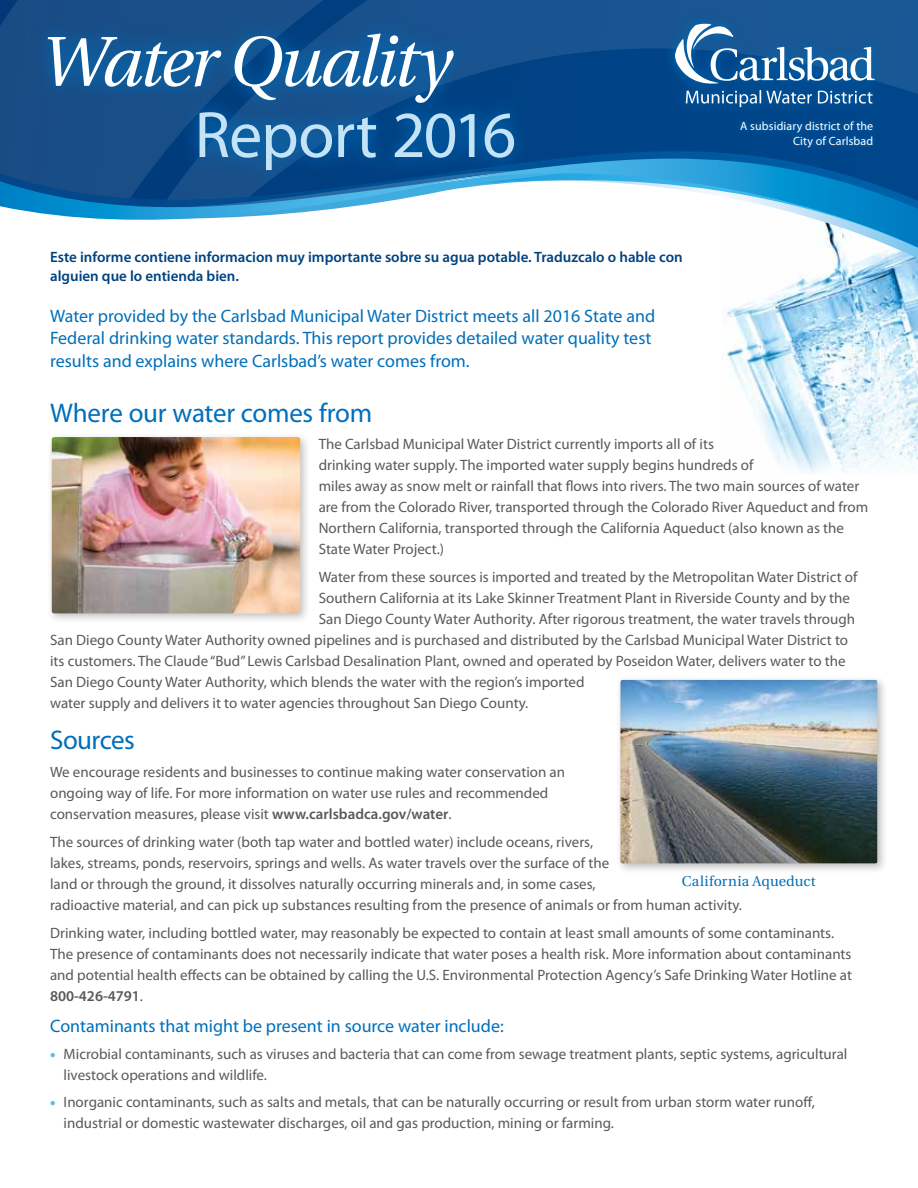
<style>
.page{position:relative;width:918px;height:1188px;background:#fff}
.page>*{position:absolute;margin:0;border:0;box-sizing:border-box;transform-origin:0 0}
.t1{font:italic 70.5px "Utopia";letter-spacing:-.045em;color:#fff}
.t2{font:66px "Myriad Pro";letter-spacing:-.015em;color:#c5e3f7}
.t3{font:27px "Myriad Pro";letter-spacing:-.01em;color:#006fba}
.t4{font:18px/22.5px "Myriad Pro";color:#006fba}
.t5{font:15px/21px "Myriad Pro";color:#58595b}
.t6{font:600 15px/19.5px "Myriad Pro";color:#00427f}
.t7{font:14.25px "Utopia";letter-spacing:.015em;color:#006fba}
.t8{font:12px/15px "Myriad Pro";letter-spacing:.01em;color:#fff;text-align:right}
.s1{font-weight:600}
.s2{font-weight:900;color:#54bceb}
</style>
<div class="page">
<div style="left:46px;top:432px;width:266px;height:193px;background:#000;opacity:.25"></div>
<img style="left:52px;top:437px;width:248px;height:176px">
<img style="left:723px;top:299px;width:195px;height:175px">
<svg style="left:500px;top:0;width:418px;height:123px;background:#0d4c8c"></svg>
<svg style="left:0;top:0;width:500px;height:123px;background:#164d87"></svg>
<svg style="left:0;top:123px;width:918px;height:176px"></svg>
<svg style="left:0;top:159px;width:918px;height:89px"></svg>
<svg style="left:31px;top:16px;width:440px;height:105px;background:#115391"></svg>
<svg style="left:181px;top:94px;width:351px;height:94px;background:#0c5292"></svg>
<svg style="left:663px;top:11px;width:223px;height:107px;background:#0d4f8f"></svg>
<svg style="left:675px;top:24px;width:200px;height:83px;background:#3e77ab"></svg>
<div style="left:615px;top:675px;width:273px;height:199px;background:#000;opacity:.25"></div>
<div style="left:620px;top:678px;width:258px;height:186px;background:#a68462;opacity:.25"></div>
<div style="left:735px;top:116px;width:144px;height:38px;background:#00488d"></div>
<h1 class="t1" style="left:39px;top:23px;width:411px">Water Quality</h1>
<h2 class="t2" style="left:195px;top:94px;width:323px">Report 2016</h2>
<p class="t6" style="left:50px;top:247px;width:634px">Este informe contiene informacion muy importante sobre su agua potable. Traduzcalo o hable con alguien que lo entienda bien.</p>
<p class="t4" style="left:50px;top:304px;width:607px">Water provided by the Carlsbad Municipal Water District meets all 2016 State and<br>Federal drinking water standards. This report provides detailed water quality test results and explains where Carlsbad’s water comes from.</p>
<p class="t8" style="left:740px;top:119px;width:135px">A subsidiary district of the<br>City of Carlsbad</p>
<h3 class="t3" style="left:50px;top:396px;width:324px">Where our water comes from</h3>
<p class="t5" style="left:319px;top:434px;width:551px">The Carlsbad Municipal Water District currently imports all of its<br>drinking water supply. The imported water supply begins hundreds of<br>miles away as snow melt or rainfall that flows into rivers. The two main sources of water are from the Colorado River, transported through the Colorado River Aqueduct and from Northern California, transported through the California Aqueduct (also known as the State Water Project.)</p>
<p class="t5" style="left:319px;top:566px;width:540px">Water from these sources is imported and treated by the Metropolitan Water District of</p>
<p class="t5" style="left:319px;top:587px;width:533px">Southern California at its Lake Skinner Treatment Plant in Riverside County and by the</p>
<p class="t5" style="left:319px;top:608px;width:538px">San Diego County Water Authority. After rigorous treatment, the water travels through</p>
<p class="t5" style="left:50px;top:629px;width:800px">San Diego County Water Authority owned pipelines and is purchased and distributed by the Carlsbad Municipal Water District to</p>
<p class="t5" style="left:50px;top:650px;width:797px">its customers. The Claude “Bud” Lewis Carlsbad Desalination Plant, owned and operated by Poseidon Water, delivers water to the</p>
<p class="t5" style="left:50px;top:671px;width:536px">San Diego County Water Authority, which blends the water with the region’s imported</p>
<p class="t5" style="left:50px;top:692px;width:480px">water supply and delivers it to water agencies throughout San Diego County.</p>
<h3 class="t3" style="left:50px;top:724px;width:86px">Sources</h3>
<p class="t5" style="left:50px;top:761px;width:517px">We encourage residents and businesses to continue making water conservation an ongoing way of life. For more information on water use rules and recommended conservation measures, please visit <span class="s1">www.carlsbadca.gov/water</span>.</p>
<p class="t5" style="left:50px;top:831px;width:693px">The sources of drinking water (both tap water and bottled water) include oceans, rivers,<br>lakes, streams, ponds, reservoirs, springs and wells. As water travels over the surface of the<br>land or through the ground, it dissolves naturally occurring minerals and, in some cases,<br>radioactive material, and can pick up substances resulting from the presence of animals or from human activity.</p>
<p class="t5" style="left:50px;top:922px;width:803px">Drinking water, including bottled water, may reasonably be expected to contain at least small amounts of some contaminants.<br>The presence of contaminants does not necessarily indicate that water poses a health risk. More information about contaminants and potential health effects can be obtained by calling the U.S. Environmental Protection Agency’s Safe Drinking Water Hotline at <span class="s1">800-426-4791</span>.</p>
<p class="t4" style="left:50px;top:1014px;width:455px">Contaminants that might be present in source water include:</p>
<p class="t5" style="left:64px;top:1043px;width:785px;text-indent:-14px"><span class="s2">•</span> Microbial contaminants, such as viruses and bacteria that can come from sewage treatment plants, septic systems, agricultural livestock operations and wildlife.</p>
<p class="t5" style="left:64px;top:1092px;width:753px;text-indent:-14px"><span class="s2">•</span> Inorganic contaminants, such as salts and metals, that can be naturally occurring or result from urban storm water runoff, industrial or domestic wastewater discharges, oil and gas production, mining or farming.</p>
<p class="t7" style="left:682px;top:874px;width:135px">California Aqueduct</p>
</div>
